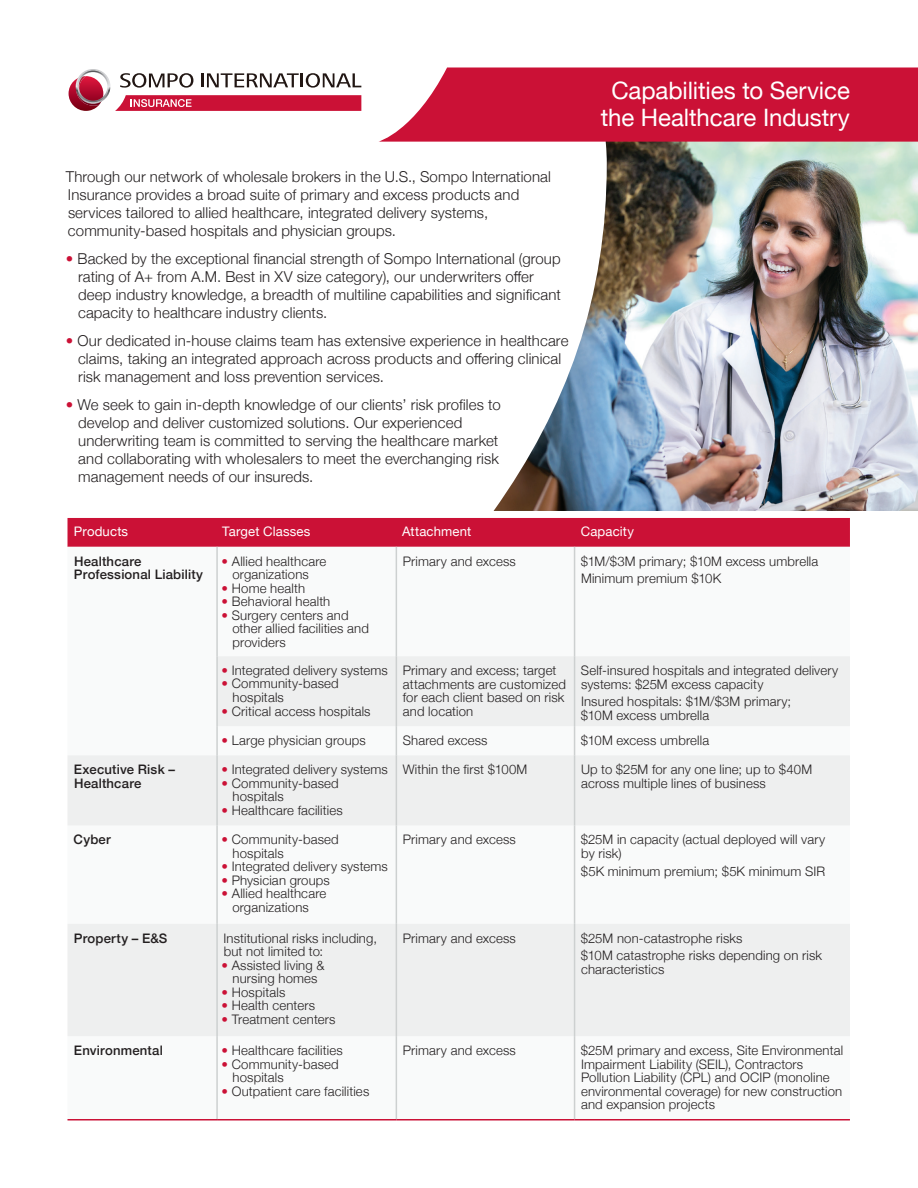
<style>
.page{position:relative;width:918px;height:1188px;background:#fff}
.page>*{position:absolute;margin:0;border:0;box-sizing:border-box;transform-origin:0 0}
.t1{font:24px/27px "Helvetica Neue";letter-spacing:-.005em;color:#fff;text-align:center}
.t2{font:300 15px/18px "Helvetica Neue";letter-spacing:.005em;color:#231f20}
.t3{font:300 13.2px/13.5px "Helvetica Neue";letter-spacing:.01em;color:#231f20}
.t4{font:500 13.2px/13.5px "Helvetica Neue";letter-spacing:.015em;color:#231f20}
.t5{font:13.2px "Helvetica Neue";letter-spacing:.01em;color:#fff}
.s1{color:#cb1136}
</style>
<div class="page">
<svg style="left:69px;top:69px;width:292px;height:42px"></svg>
<div style="left:68px;top:518px;width:782px;height:29px;background:#cb1136"></div>
<svg style="left:68px;top:656px;width:782px;height:380px;fill:#eeefef"></svg>
<hr style="left:216px;top:547px;width:2px;height:109px;background:#cdd0d0">
<hr style="left:396px;top:547px;width:1px;height:109px;background:#cdd0d0">
<hr style="left:574px;top:547px;width:1px;height:109px;background:#cdd0d0">
<hr style="left:216px;top:656px;width:2px;height:70px;background:#cdd0d0">
<hr style="left:396px;top:656px;width:1px;height:70px;background:#cdd0d0">
<hr style="left:574px;top:656px;width:1px;height:70px;background:#cdd0d0">
<hr style="left:216px;top:726px;width:2px;height:29px;background:#cdd0d0">
<svg style="left:396px;top:726px;width:1px;height:29px"></svg>
<svg style="left:574px;top:726px;width:1px;height:29px"></svg>
<hr style="left:216px;top:755px;width:2px;height:71px;background:#cdd0d0">
<hr style="left:396px;top:755px;width:1px;height:71px;background:#cdd0d0">
<hr style="left:574px;top:755px;width:1px;height:71px;background:#cdd0d0">
<hr style="left:216px;top:826px;width:2px;height:98px;background:#cdd0d0">
<hr style="left:396px;top:826px;width:1px;height:98px;background:#cdd0d0">
<hr style="left:574px;top:826px;width:1px;height:98px;background:#cdd0d0">
<hr style="left:216px;top:924px;width:2px;height:112px;background:#cdd0d0">
<hr style="left:396px;top:924px;width:1px;height:112px;background:#cdd0d0">
<hr style="left:574px;top:924px;width:1px;height:112px;background:#cdd0d0">
<hr style="left:216px;top:1036px;width:2px;height:83px;background:#cdd0d0">
<hr style="left:396px;top:1036px;width:1px;height:83px;background:#cdd0d0">
<hr style="left:574px;top:1036px;width:1px;height:83px;background:#cdd0d0">
<hr style="left:68px;top:1119px;width:149px;height:1px;background:#cb1136">
<hr style="left:217px;top:1119px;width:179px;height:1px;background:#cb1136">
<hr style="left:396px;top:1119px;width:179px;height:1px;background:#cb1136">
<hr style="left:575px;top:1119px;width:275px;height:1px;background:#cb1136">
<img style="left:494px;top:142px;width:424px;height:369px">
<svg style="left:379px;top:68px;width:539px;height:74px;background:#cf2446"></svg>
<p class="t2" style="left:66px;top:166px;width:487px">Through our network of wholesale brokers in the U.S., Sompo International Insurance provides a broad suite of primary and excess products and services tailored to allied healthcare, integrated delivery systems, community-based hospitals and physician groups.</p>
<p class="t2" style="left:78px;top:248px;width:484px;text-indent:-12px"><span class="s1">•</span> Backed by the exceptional financial strength of Sompo International (group rating of A+ from A.M. Best in XV size category), our underwriters offer deep industry knowledge, a breadth of multiline capabilities and significant capacity to healthcare industry clients.</p>
<p class="t2" style="left:78px;top:330px;width:492px;text-indent:-12px"><span class="s1">•</span> Our dedicated in-house claims team has extensive experience in healthcare claims, taking an integrated approach across products and offering clinical risk management and loss prevention services.</p>
<p class="t2" style="left:78px;top:394px;width:424px;text-indent:-12px"><span class="s1">•</span> We seek to gain in-depth knowledge of our clients’ risk profiles to develop and deliver customized solutions. Our experienced underwriting team is committed to serving the healthcare market and collaborating with wholesalers to meet the everchanging risk management needs of our insureds.</p>
<h1 class="t1" style="left:601px;top:78px;width:251px">Capabilities to Service the Healthcare Industry</h1>
<p class="t5" style="left:74px;top:522px;width:56px">Products</p>
<p class="t5" style="left:222px;top:522px;width:90px">Target Classes</p>
<p class="t5" style="left:402px;top:522px;width:71px">Attachment</p>
<p class="t5" style="left:581px;top:522px;width:55px">Capacity</p>
<p class="t4" style="left:74px;top:553px;width:131px">Healthcare<br>Professional Liability</p>
<p class="t3" style="left:222px;top:553px;width:106px;text-align:center"><span class="s1">•</span> Allied healthcare organizations</p>
<p class="t3" style="left:222px;top:580px;width:85px"><span class="s1">•</span> Home health</p>
<p class="t3" style="left:222px;top:594px;width:110px"><span class="s1">•</span> Behavioral health</p>
<p class="t3" style="left:232px;top:607px;width:138px;text-indent:-11px"><span class="s1">•</span> Surgery centers and other allied facilities and providers</p>
<p class="t3" style="left:403px;top:553px;width:115px">Primary and excess</p>
<p class="t3" style="left:581px;top:551px;width:239px;line-height:17.9px">$1M/$3M primary; $10M excess umbrella<br>Minimum premium $10K</p>
<p class="t3" style="left:222px;top:663px;width:168px"><span class="s1">•</span> Integrated delivery systems</p>
<p class="t3" style="left:233px;top:676px;width:108px;text-indent:-11px"><span class="s1">•</span> Community-based hospitals</p>
<p class="t3" style="left:222px;top:703px;width:151px"><span class="s1">•</span> Critical access hospitals</p>
<p class="t3" style="left:403px;top:663px;width:165px">Primary and excess; target attachments are customized for each client based on risk and location</p>
<p class="t3" style="left:581px;top:663px;width:259px">Self-insured hospitals and integrated delivery systems: $25M excess capacity</p>
<p class="t3" style="left:581px;top:694px;width:212px">Insured hospitals: $1M/$3M primary; $10M excess umbrella</p>
<p class="t3" style="left:222px;top:733px;width:146px"><span class="s1">•</span> Large physician groups</p>
<p class="t3" style="left:403px;top:733px;width:86px">Shared excess</p>
<p class="t3" style="left:581px;top:733px;width:130px">$10M excess umbrella</p>
<p class="t4" style="left:74px;top:762px;width:102px">Executive Risk –<br>Healthcare</p>
<p class="t3" style="left:222px;top:762px;width:168px"><span class="s1">•</span> Integrated delivery systems</p>
<p class="t3" style="left:233px;top:775px;width:108px;text-indent:-11px"><span class="s1">•</span> Community-based hospitals</p>
<p class="t3" style="left:222px;top:802px;width:123px"><span class="s1">•</span> Healthcare facilities</p>
<p class="t4" style="left:74px;top:832px;width:39px">Cyber</p>
<p class="t3" style="left:233px;top:832px;width:108px;text-indent:-11px"><span class="s1">•</span> Community-based hospitals</p>
<p class="t3" style="left:222px;top:859px;width:168px"><span class="s1">•</span> Integrated delivery systems</p>
<p class="t3" style="left:222px;top:872px;width:110px"><span class="s1">•</span> Physician groups</p>
<p class="t3" style="left:222px;top:886px;width:106px;text-align:center"><span class="s1">•</span> Allied healthcare organizations</p>
<p class="t4" style="left:74px;top:930px;width:95px">Property – E&amp;S</p>
<p class="t3" style="left:224px;top:930px;width:155px">Institutional risks including, but not limited to:</p>
<p class="t3" style="left:222px;top:957px;width:104px;text-align:center"><span class="s1">•</span> Assisted living &amp; nursing homes</p>
<p class="t3" style="left:222px;top:984px;width:65px"><span class="s1">•</span> Hospitals</p>
<p class="t3" style="left:222px;top:998px;width:95px"><span class="s1">•</span> Health centers</p>
<p class="t3" style="left:222px;top:1011px;width:115px"><span class="s1">•</span> Treatment centers</p>
<p class="t4" style="left:74px;top:1043px;width:90px">Environmental</p>
<p class="t3" style="left:222px;top:1043px;width:123px"><span class="s1">•</span> Healthcare facilities</p>
<p class="t3" style="left:233px;top:1056px;width:108px;text-indent:-11px"><span class="s1">•</span> Community-based hospitals</p>
<p class="t3" style="left:222px;top:1083px;width:149px"><span class="s1">•</span> Outpatient care facilities</p>
<p class="t3" style="left:403px;top:762px;width:126px">Within the first $100M</p>
<p class="t3" style="left:581px;top:762px;width:233px">Up to $25M for any one line; up to $40M across multiple lines of business</p>
<p class="t3" style="left:403px;top:832px;width:115px">Primary and excess</p>
<p class="t3" style="left:581px;top:832px;width:246px">$25M in capacity (actual deployed will vary by risk)</p>
<p class="t3" style="left:581px;top:863px;width:246px">$5K minimum premium; $5K minimum SIR</p>
<p class="t3" style="left:403px;top:930px;width:115px">Primary and excess</p>
<p class="t3" style="left:581px;top:928px;width:243px;line-height:17.9px">$25M non-catastrophe risks<br>$10M catastrophe risks depending on risk</p>
<p class="t3" style="left:581px;top:962px;width:85px">characteristics</p>
<p class="t3" style="left:403px;top:1043px;width:115px">Primary and excess</p>
<p class="t3" style="left:581px;top:1043px;width:264px">$25M primary and excess, Site Environmental Impairment Liability (SEIL), Contractors Pollution Liability (CPL) and OCIP (monoline environmental coverage) for new construction and expansion projects</p>
</div>
